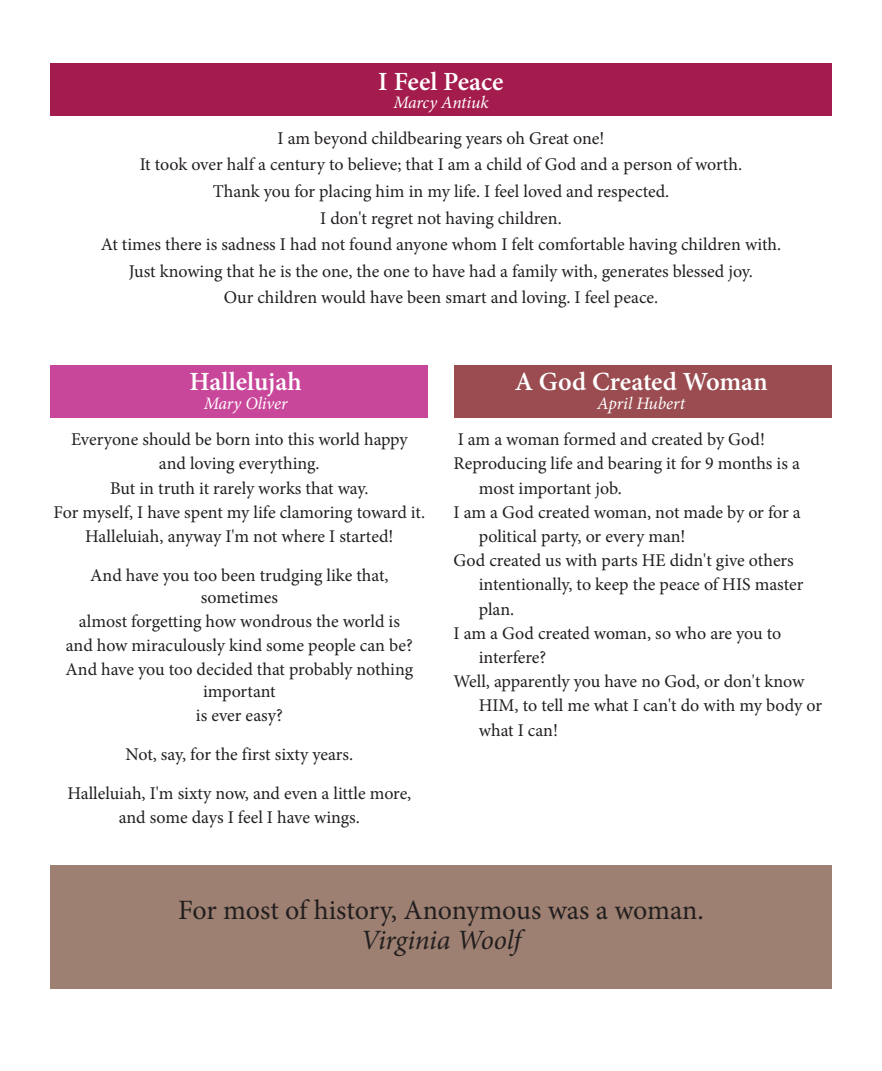
<style>
.page{position:relative;width:882px;height:1071px;background:#fff}
.page>*{position:absolute;margin:0;border:0;box-sizing:border-box;transform-origin:0 0}
.t1{font:28px "Minion Pro";letter-spacing:-.005em;color:#231f20}
.t2{font:italic 28px "Minion Pro";letter-spacing:-.01em;color:#231f20}
.t3{font:600 26.25px "Minion Pro";color:#fff}
.t4{font:17.85px/24.2px "Minion Pro";color:#231f20;text-align:center}
.t5{font:italic 17.5px "Minion Pro";letter-spacing:-.01em;color:#fff}
</style>
<div class="page">
<div style="left:50px;top:365px;width:378px;height:53px;background:#c8479a"></div>
<div style="left:454px;top:365px;width:378px;height:53px;background:#9a4c51"></div>
<div style="left:50px;top:63px;width:782px;height:53px;background:#a41c4e"></div>
<div style="left:50px;top:865px;width:782px;height:124px;background:#9d8071"></div>
<h2 class="t3" style="left:378px;top:70px;width:127px">I Feel Peace</h2>
<p class="t5" style="left:393px;top:96px;width:97px">Marcy Antiuk</p>
<p class="t4" style="left:101px;top:126px;width:682px;line-height:26.6px">I am beyond childbearing years oh Great one!<br>It took over half a century to believe; that I am a child of God and a person of worth.<br>Thank you for placing him in my life. I feel loved and respected.<br>I don't regret not having children.<br>At times there is sadness I had not found anyone whom I felt comfortable having children with.<br>Just knowing that he is the one, the one to have had a family with, generates blessed joy.<br>Our children would have been smart and loving. I feel peace.</p>
<h2 class="t3" style="left:190px;top:371px;width:114px">Hallelujah</h2>
<p class="t5" style="left:204px;top:396px;width:85px">Mary Oliver</p>
<p class="t4" style="left:54px;top:429px;width:373px">Everyone should be born into this world happy<br>and loving everything.<br>But in truth it rarely works that way.<br>For myself, I have spent my life clamoring toward it.<br>Halleluiah, anyway I'm not where I started!</p>
<p class="t4" style="left:90px;top:566px;width:300px;line-height:21.7px">And have you too been trudging like that, sometimes</p>
<p class="t4" style="left:66px;top:611px;width:349px">almost forgetting how wondrous the world is and how miraculously kind some people can be?<br>And have you too decided that probably nothing</p>
<p class="t4" style="left:196px;top:681px;width:88px">important is ever easy?</p>
<p class="t4" style="left:67px;top:736px;width:345px;line-height:38.7px">Not, say, for the first sixty years.<br>Halleluiah, I'm sixty now, and even a little more,</p>
<p class="t4" style="left:119px;top:807px;width:243px">and some days I feel I have wings.</p>
<h2 class="t3" style="left:515px;top:371px;width:255px">A God Created Woman</h2>
<p class="t5" style="left:597px;top:396px;width:89px">April Hubert</p>
<p class="t4" style="left:458px;top:429px;width:309px">I am a woman formed and created by God!</p>
<p class="t4" style="left:454px;top:453px;width:348px">Reproducing life and bearing it for 9 months is a</p>
<p class="t4" style="left:479px;top:478px;width:145px">most important job.</p>
<p class="t4" style="left:454px;top:502px;width:349px">I am a God created woman, not made by or for a</p>
<p class="t4" style="left:479px;top:526px;width:208px">political party, or every man!</p>
<p class="t4" style="left:454px;top:550px;width:342px">God created us with parts HE didn't give others</p>
<p class="t4" style="left:479px;top:574px;width:326px">intentionally, to keep the peace of HIS master</p>
<p class="t4" style="left:479px;top:599px;width:37px">plan.</p>
<p class="t4" style="left:454px;top:623px;width:329px">I am a God created woman, so who are you to</p>
<p class="t4" style="left:479px;top:647px;width:69px">interfere?</p>
<p class="t4" style="left:454px;top:671px;width:352px">Well, apparently you have no God, or don't know</p>
<p class="t4" style="left:479px;top:695px;width:345px">HIM, to tell me what I can't do with my body or</p>
<p class="t4" style="left:479px;top:720px;width:81px">what I can!</p>
<h1 class="t1" style="left:178px;top:898px;width:527px">For most of history, Anonymous was a woman.</h1>
<h1 class="t2" style="left:361px;top:929px;width:162px">Virginia Woolf</h1>
</div>
